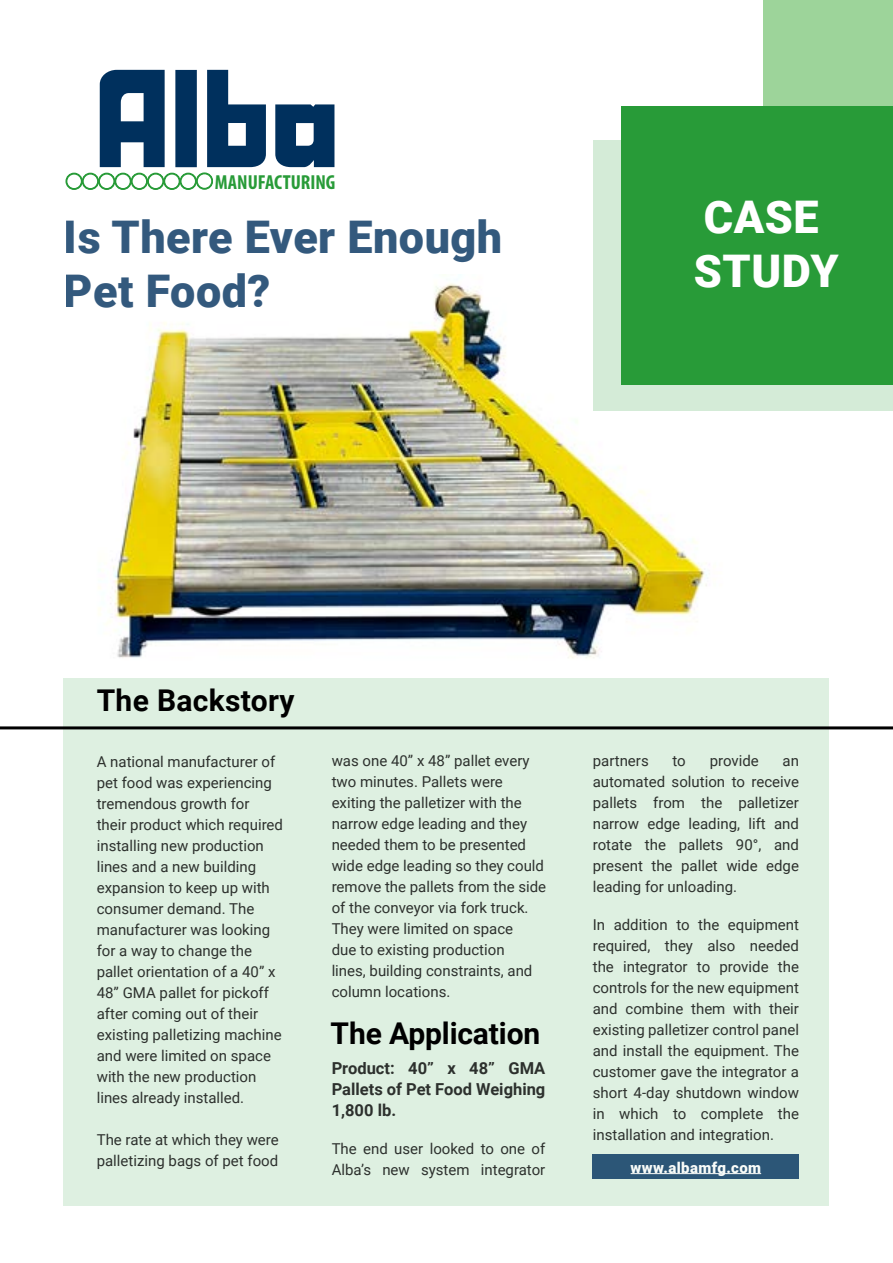
<style>
.page{position:relative;width:893px;height:1263px;background:#fff}
.page>*{position:absolute;margin:0;border:0;box-sizing:border-box;transform-origin:0 0}
.t1{font:900 45px/54px "Roboto";letter-spacing:.01em;color:#00305d}
.t2{font:900 45px/54px "Roboto";letter-spacing:.01em;color:#fff}
.t3{font:700 30px "Roboto";letter-spacing:-.005em;color:#000}
.t4{font:700 condensed 20.4px "Myriad Pro";color:#289b38}
.t5{font:700 16.5px/21px "Roboto";color:#000;text-align:justify}
.t6{font:15px/21px "Roboto";color:#000}
.t7{font:900 15px "Roboto";letter-spacing:.025em;color:#fff}
</style>
<div class="page">
<img style="left:98px;top:283px;width:647px;height:375px">
<div style="left:593px;top:140px;width:300px;height:270px;background:#d4ebd7"></div>
<div style="left:64px;top:678px;width:765px;height:527px;background:#def0e1"></div>
<hr style="left:0;top:726px;width:893px;height:3px;background:#000">
<svg style="left:100px;top:70px;width:234px;height:97px"></svg>
<svg style="left:66px;top:173px;width:147px;height:17px"></svg>
<div style="left:763px;top:0;width:130px;height:131px;background:#9dd49a"></div>
<div style="left:622px;top:106px;width:271px;height:279px;background:#289b38"></div>
<div style="left:593px;top:1154px;width:206px;height:25px;background:#2c5677"></div>
<hr style="left:631px;top:1173px;width:130px;height:1px;background:#fff">
<h3 class="t4" style="left:215px;top:169px;width:122px">MANUFACTURING</h3>
<h1 class="t1" style="left:64px;top:208px;width:440px">Is There Ever Enough<br>Pet Food?</h1>
<h1 class="t2" style="left:694px;top:188px;width:146px">CASE<br>STUDY</h1>
<h2 class="t3" style="left:97px;top:680px;width:199px">The Backstory</h2>
<p class="t6" style="left:97px;top:751px;width:188px">A national manufacturer of pet food was experiencing tremendous growth for their product which required installing new production lines and a new building expansion to keep up with consumer demand. The manufacturer was looking for a way to change the pallet orientation of a 40” x<br>48” GMA pallet for pickoff after coming out of their existing palletizing machine and were limited on space with the new production lines already installed.</p>
<p class="t6" style="left:97px;top:1129px;width:184px">The rate at which they were palletizing bags of pet food</p>
<p class="t6" style="left:332px;top:750px;width:216px">was one 40” x 48” pallet every two minutes. Pallets were exiting the palletizer with the narrow edge leading and they needed them to be presented wide edge leading so they could remove the pallets from the side of the conveyor via fork truck.<br>They were limited on space<br>due to existing production<br>lines, building constraints, and column locations.</p>
<h2 class="t3" style="left:331px;top:1012px;width:211px">The Application</h2>
<p class="t5" style="left:332px;top:1057px;width:215px">Product: 40” x 48” GMA Pallets of Pet Food Weighing 1,800 lb.</p>
<p class="t6" style="left:332px;top:1137px;width:215px">The end user looked to one of<br>Alba’s new system integrator</p>
<p class="t6" style="left:593px;top:750px;width:57px">partners</p>
<p class="t6" style="left:672px;top:750px;width:15px">to</p>
<p class="t6" style="left:710px;top:750px;width:51px">provide</p>
<p class="t6" style="left:593px;top:750px;width:208px;text-align:justify;text-indent:190px">an automated solution to receive pallets from the palletizer narrow edge leading, lift and rotate the pallets 90°, and present the pallet wide edge leading for unloading.</p>
<p class="t6" style="left:593px;top:913px;width:208px;text-align:justify">In addition to the equipment required, they also needed the integrator to provide the controls for the new equipment and combine them with their existing palletizer control panel and install the equipment. The customer gave the integrator a short 4-day shutdown window in which to complete the installation and integration.</p>
<p class="t7" style="left:631px;top:1157px;width:132px">www.albamfg.com</p>
</div>
